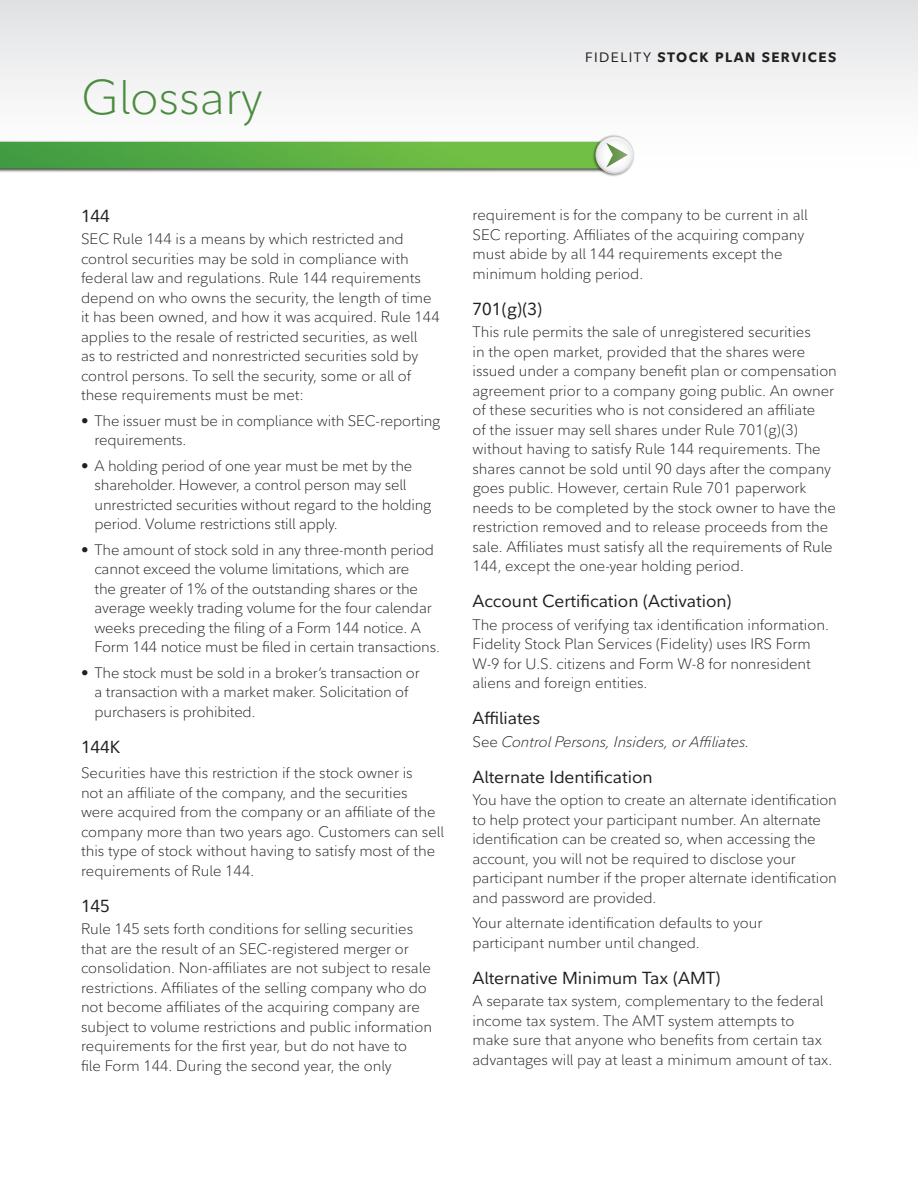
<style>
.page{position:relative;width:918px;height:1188px;background:#fff}
.page>*{position:absolute;margin:0;border:0;box-sizing:border-box;transform-origin:0 0}
.t1{font:300 48px "Fidelity Sans";color:#4b8b3f}
.t2{font:17.25px "Fidelity Sans";color:#231f20}
.t3{font:300 15px/19.5px "Fidelity Sans";color:#231f20}
.t4{font:italic 300 15px "Fidelity Sans";color:#231f20}
.t5{font:800 13.5px "Fidelity Sans";letter-spacing:.11em;color:#231f20}
.s1{font-weight:400}
.s2{font-style:normal}
</style>
<div class="page">
<div style="left:0;top:0;width:918px;height:190px;background:linear-gradient(to bottom,#e2e3e5,#fff)"></div>
<img style="left:592px;top:134px;width:44px;height:43px">
<div style="left:596px;top:136px;width:38px;height:38px;background:#e1e2e4;border-radius:19px"></div>
<svg style="left:0;top:137px;width:632px;height:37px"></svg>
<h1 class="t1" style="left:81px;top:66px;width:183px">Glossary</h1>
<p class="t5" style="left:585px;top:48px;width:253px"><span class="s1">FIDELITY</span> STOCK PLAN SERVICES</p>
<p class="t2" style="left:81px;top:204px;width:30px">144</p>
<p class="t3" style="left:81px;top:229px;width:360px">SEC Rule 144 is a means by which restricted and control securities may be sold in compliance with federal law and regulations. Rule 144 requirements depend on who owns the security, the length of time it has been owned, and how it was acquired. Rule 144 applies to the resale of restricted securities, as well<br>as to restricted and nonrestricted securities sold by control persons. To sell the security, some or all of these requirements must be met:</p>
<p class="t3" style="left:94px;top:411px;width:348px;text-indent:-14px">• The issuer must be in compliance with SEC-reporting requirements.</p>
<p class="t3" style="left:94px;top:456px;width:339px;text-indent:-14px">• A holding period of one year must be met by the shareholder. However, a control person may sell unrestricted securities without regard to the holding period. Volume restrictions still apply.</p>
<p class="t3" style="left:94px;top:540px;width:347px;text-indent:-14px">• The amount of stock sold in any three-month period cannot exceed the volume limitations, which are<br>the greater of 1% of the outstanding shares or the average weekly trading volume for the four calendar weeks preceding the filing of a Form 144 notice. A Form 144 notice must be filed in certain transactions.</p>
<p class="t3" style="left:94px;top:663px;width:327px;text-indent:-14px">• The stock must be sold in a broker’s transaction or a transaction with a market maker. Solicitation of purchasers is prohibited.</p>
<p class="t2" style="left:81px;top:735px;width:41px">144K</p>
<p class="t3" style="left:81px;top:763px;width:364px">Securities have this restriction if the stock owner is<br>not an affiliate of the company, and the securities were acquired from the company or an affiliate of the company more than two years ago. Customers can sell this type of stock without having to satisfy most of the requirements of Rule 144.</p>
<p class="t2" style="left:81px;top:894px;width:30px">145</p>
<p class="t3" style="left:81px;top:919px;width:353px">Rule 145 sets forth conditions for selling securities that are the result of an SEC-registered merger or consolidation. Non-affiliates are not subject to resale restrictions. Affiliates of the selling company who do not become affiliates of the acquiring company are subject to volume restrictions and public information requirements for the first year, but do not have to<br>file Form 144. During the second year, the only</p>
<p class="t3" style="left:472px;top:205px;width:337px">requirement is for the company to be current in all SEC reporting. Affiliates of the acquiring company must abide by all 144 requirements except the minimum holding period.</p>
<p class="t2" style="left:472px;top:297px;width:72px">701(g)(3)</p>
<p class="t3" style="left:472px;top:322px;width:366px">This rule permits the sale of unregistered securities<br>in the open market, provided that the shares were issued under a company benefit plan or compensation agreement prior to a company going public. An owner of these securities who is not considered an affiliate<br>of the issuer may sell shares under Rule 701(g)(3) without having to satisfy Rule 144 requirements. The shares cannot be sold until 90 days after the company goes public. However, certain Rule 701 paperwork needs to be completed by the stock owner to have the restriction removed and to release proceeds from the sale. Affiliates must satisfy all the requirements of Rule 144, except the one-year holding period.</p>
<p class="t2" style="left:472px;top:590px;width:261px">Account Certification (Activation)</p>
<p class="t3" style="left:472px;top:615px;width:358px">The process of verifying tax identification information.<br>Fidelity Stock Plan Services (Fidelity) uses IRS Form W-9 for U.S. citizens and Form W-8 for nonresident aliens and foreign entities.</p>
<p class="t2" style="left:472px;top:707px;width:69px">Affiliates</p>
<p class="t4" style="left:472px;top:732px;width:279px"><span class="s2">See</span> Control Persons, Insiders, or Affiliates.</p>
<p class="t2" style="left:472px;top:765px;width:182px">Alternate Identification</p>
<p class="t3" style="left:472px;top:790px;width:366px">You have the option to create an alternate identification to help protect your participant number. An alternate identification can be created so, when accessing the account, you will not be required to disclose your participant number if the proper alternate identification and password are provided.</p>
<p class="t3" style="left:472px;top:913px;width:292px">Your alternate identification defaults to your participant number until changed.</p>
<p class="t2" style="left:472px;top:966px;width:250px">Alternative Minimum Tax (AMT)</p>
<p class="t3" style="left:472px;top:991px;width:361px">A separate tax system, complementary to the federal income tax system. The AMT system attempts to make sure that anyone who benefits from certain tax advantages will pay at least a minimum amount of tax.</p>
</div>
